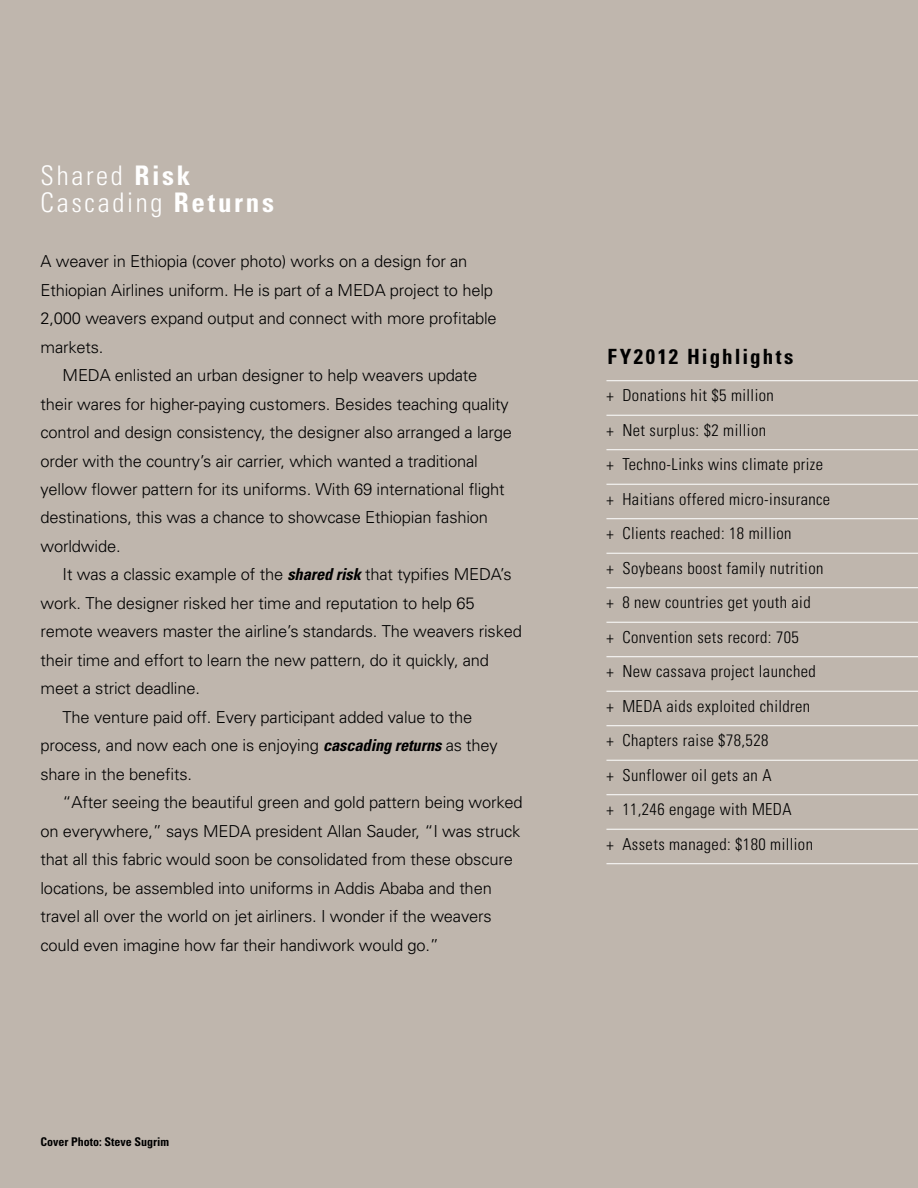
<style>
.page{position:relative;width:918px;height:1188px;background:#bfb6ad}
.page>*{position:absolute;margin:0;border:0;box-sizing:border-box;transform-origin:0 0}
.t1{font:300 condensed 27px/27px "Univers";letter-spacing:.1em;color:#fff}
.t2{font:700 condensed 21px "Univers";letter-spacing:.1em;color:#000}
.t3{font:300 16.5px/28.5px "Univers";letter-spacing:-.01em;color:#000}
.t4{font:300 condensed 16.5px/34.5px "Univers";letter-spacing:.025em;color:#000}
.t5{font:700 condensed 12px "Univers";color:#000}
.s1{font-weight:700}
.s2{font-weight:700;font-style:italic;font-stretch:condensed}
</style>
<div class="page">
<hr style="left:606px;top:380px;width:312px;height:1px;background:#fff">
<hr style="left:606px;top:415px;width:312px;height:1px;background:#fff">
<hr style="left:606px;top:449px;width:312px;height:1px;background:#fff">
<hr style="left:606px;top:484px;width:312px;height:1px;background:#fff">
<hr style="left:606px;top:518px;width:312px;height:1px;background:#fff">
<hr style="left:606px;top:553px;width:312px;height:1px;background:#fff">
<hr style="left:606px;top:587px;width:312px;height:1px;background:#fff">
<hr style="left:606px;top:622px;width:312px;height:1px;background:#fff">
<hr style="left:606px;top:656px;width:312px;height:1px;background:#fff">
<hr style="left:606px;top:691px;width:312px;height:1px;background:#fff">
<hr style="left:606px;top:725px;width:312px;height:1px;background:#fff">
<hr style="left:606px;top:760px;width:312px;height:1px;background:#fff">
<hr style="left:606px;top:794px;width:312px;height:1px;background:#fff">
<hr style="left:606px;top:829px;width:312px;height:1px;background:#fff">
<hr style="left:606px;top:863px;width:312px;height:1px;background:#fff">
<h1 class="t1" style="left:40px;top:161px;width:235px">Shared <span class="s1">Risk<br></span>Cascading <span class="s1">Returns</span></h1>
<p class="t3" style="left:40px;top:246px;width:458px">A weaver in Ethiopia (cover photo) works on a design for an Ethiopian Airlines uniform. He is part of a MEDA project to help 2,000 weavers expand output and connect with more profitable markets.</p>
<p class="t3" style="left:40px;top:360px;width:473px;text-indent:22px">MEDA enlisted an urban designer to help weavers update their wares for higher-paying customers. Besides teaching quality control and design consistency, the designer also arranged a large order with the country’s air carrier, which wanted a traditional yellow flower pattern for its uniforms. With 69 international flight destinations, this was a chance to showcase Ethiopian fashion worldwide.</p>
<p class="t3" style="left:63px;top:560px;width:451px">It was a classic example of the <span class="s2">shared risk</span> that typifies MEDA’s</p>
<p class="t3" style="left:40px;top:588px;width:436px">work. The designer risked her time and reputation to help 65</p>
<p class="t3" style="left:40px;top:617px;width:483px">remote weavers master the airline’s standards. The weavers risked</p>
<p class="t3" style="left:40px;top:645px;width:450px">their time and effort to learn the new pattern, do it quickly, and</p>
<p class="t3" style="left:40px;top:674px;width:161px">meet a strict deadline.</p>
<p class="t3" style="left:63px;top:702px;width:411px">The venture paid off. Every participant added value to the</p>
<p class="t3" style="left:40px;top:731px;width:459px">process, and now each one is enjoying <span class="s2">cascading returns</span> as they</p>
<p class="t3" style="left:40px;top:759px;width:153px">share in the benefits.</p>
<p class="t3" style="left:63px;top:788px;width:462px">“After seeing the beautiful green and gold pattern being worked</p>
<p class="t3" style="left:40px;top:816px;width:482px">on everywhere,” says MEDA president Allan Sauder, “I was struck</p>
<p class="t3" style="left:40px;top:845px;width:474px">that all this fabric would soon be consolidated from these obscure</p>
<p class="t3" style="left:40px;top:873px;width:453px">locations, be assembled into uniforms in Addis Ababa and then</p>
<p class="t3" style="left:40px;top:902px;width:453px">travel all over the world on jet airliners. I wonder if the weavers</p>
<p class="t3" style="left:40px;top:930px;width:400px">could even imagine how far their handiwork would go.”</p>
<p class="t5" style="left:40px;top:1134px;width:130px">Cover Photo: Steve Sugrim</p>
<p class="t2" style="left:607px;top:344px;width:188px">FY2012 Highlights</p>
<p class="t4" style="left:606px;top:378px;width:225px">+ Donations hit $5 million<br>+ Net surplus: $2 million<br>+ Techno-Links wins climate prize + Haitians offered micro-insurance + Clients reached: 18 million<br>+ Soybeans boost family nutrition + 8 new countries get youth aid<br>+ Convention sets record: 705<br>+ New cassava project launched<br>+ MEDA aids exploited children<br>+ Chapters raise $78,528<br>+ Sunflower oil gets an A<br>+ 11,246 engage with MEDA<br>+ Assets managed: $180 million</p>
</div>
